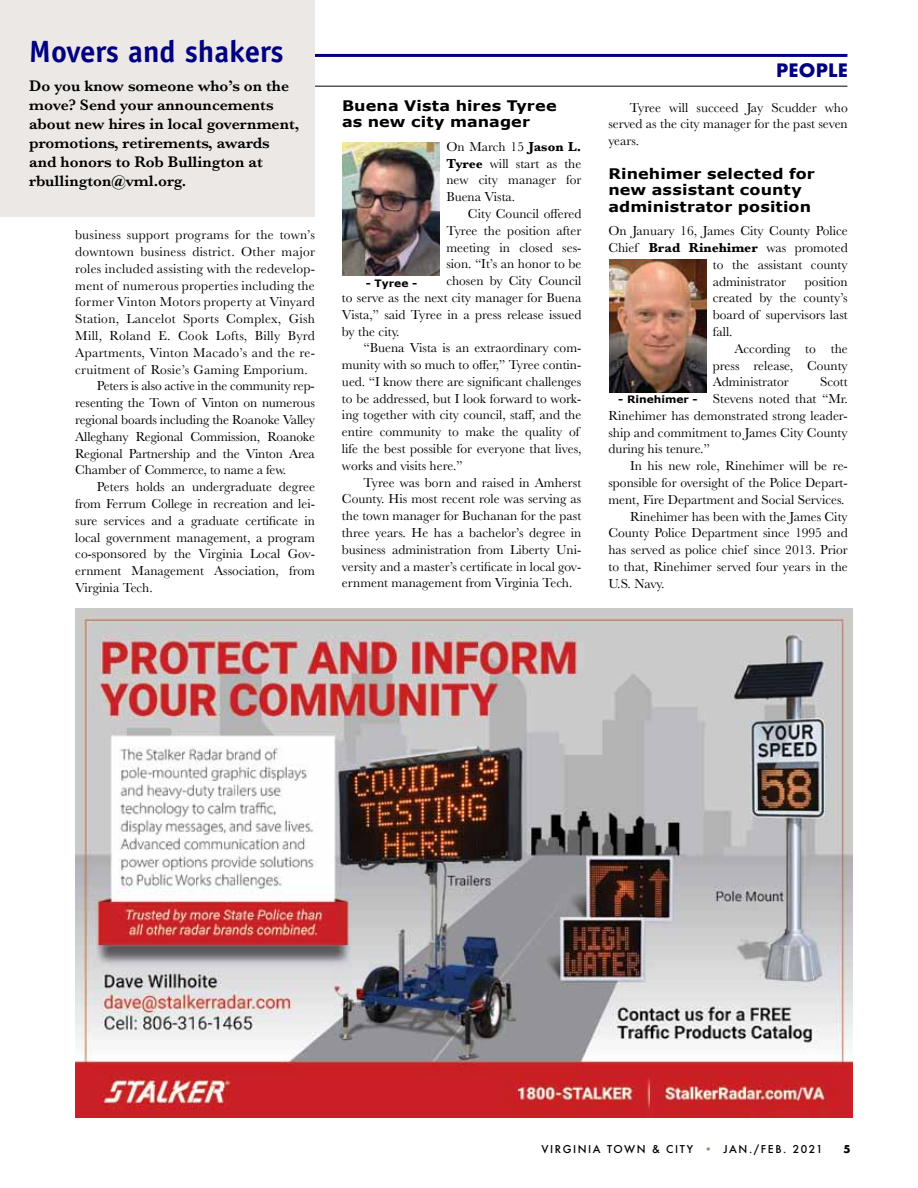
<style>
.page{position:relative;width:918px;height:1188px;background:#fff}
.page>*{position:absolute;margin:0;border:0;box-sizing:border-box;transform-origin:0 0}
.t1{font:700 30.9px "Officina Sans";color:#000080}
.t2{font:700 18px "Futura";letter-spacing:.01em;color:#000080}
.t3{font:600 15.75px/18.9px "Baskerville";color:#000}
.t4{font:700 14.55px/16.5px "Verdana";letter-spacing:.005em;color:#000;scale:1.1 1}
.t5{font:13.5px/16.8px "Baskerville";color:#000;text-align:justify}
.t6{font:13.5px "Baskerville";letter-spacing:.02em;color:#000}
.t7{font:500 10.5px "Futura";letter-spacing:.15em;color:#000}
.t8{font:700 10.5px "Futura";color:#000}
.t9{font:700 10.2px "Verdana";color:#000;scale:1.05 1}
.s1{font-weight:700}
.s2{color:#9a8b7d}
</style>
<div class="page">
<hr style="left:75px;top:86px;width:772px;height:1px;background:#000">
<hr style="left:75px;top:54px;width:772px;height:3px;background:#000080">
<div style="left:0;top:0;width:315px;height:216px;background:#ebe8e5"></div>
<img style="left:76px;top:609px;width:777px;height:509px">
<img style="left:343px;top:143px;width:97px;height:133px">
<img style="left:609px;top:259px;width:97px;height:133px">
<h1 class="t1" style="left:29px;top:33px;width:256px">Movers and shakers</h1>
<p class="t3" style="left:29px;top:76px;width:272px">Do you know someone who’s on the move? Send your announcements about new hires in local government, promotions, retirements, awards and honors to Rob Bullington at rbullington@vml.org.</p>
<p class="t6" style="left:75px;top:226px;width:241px">business support programs for the town’s</p>
<p class="t6" style="left:75px;top:243px;width:241px">downtown business district. Other major</p>
<p class="t6" style="left:75px;top:260px;width:241px">roles included assisting with the redevelop-</p>
<p class="t6" style="left:75px;top:277px;width:241px">ment of numerous properties including the</p>
<p class="t6" style="left:75px;top:293px;width:241px">former Vinton Motors property at Vinyard</p>
<p class="t6" style="left:75px;top:310px;width:241px">Station, Lancelot Sports Complex, Gish</p>
<p class="t6" style="left:75px;top:327px;width:241px">Mill, Roland E. Cook Lofts, Billy Byrd</p>
<p class="t6" style="left:75px;top:344px;width:241px">Apartments, Vinton Macado’s and the re-</p>
<p class="t6" style="left:75px;top:361px;width:234px">cruitment of Rosie’s Gaming Emporium.</p>
<p class="t5" style="left:97px;top:378px;width:220px">Peters is also active in the community rep-</p>
<p class="t5" style="left:75px;top:395px;width:241px">resenting the Town of Vinton on numerous</p>
<p class="t5" style="left:75px;top:411px;width:241px">regional boards including the Roanoke Valley</p>
<p class="t5" style="left:75px;top:428px;width:241px">Alleghany Regional Commission, Roanoke</p>
<p class="t5" style="left:75px;top:445px;width:241px">Regional Partnership and the Vinton Area</p>
<p class="t5" style="left:75px;top:462px;width:212px">Chamber of Commerce, to name a few.</p>
<p class="t5" style="left:97px;top:479px;width:220px">Peters holds an undergraduate degree</p>
<p class="t5" style="left:75px;top:495px;width:241px">from Ferrum College in recreation and lei-</p>
<p class="t5" style="left:75px;top:512px;width:241px">sure services and a graduate certificate in</p>
<p class="t5" style="left:75px;top:529px;width:241px">local government management, a program</p>
<p class="t5" style="left:75px;top:546px;width:241px">co-sponsored by the Virginia Local Gov-</p>
<p class="t5" style="left:75px;top:563px;width:241px">ernment Management Association, from</p>
<p class="t5" style="left:75px;top:579px;width:79px">Virginia Tech.</p>
<p class="t4" style="left:342px;top:97px;width:197px">Buena Vista hires Tyree as new city manager</p>
<p class="t5" style="left:446px;top:138px;width:137px">On March 15 <span class="s1">Jason L.<br>Tyree</span> will start as the new city manager for Buena Vista.</p>
<p class="t5" style="left:468px;top:205px;width:115px">City Council offered</p>
<p class="t5" style="left:446px;top:222px;width:137px">Tyree the position after</p>
<p class="t5" style="left:446px;top:239px;width:136px">meeting in closed ses-</p>
<p class="t5" style="left:446px;top:256px;width:137px">sion. “It’s an honor to be</p>
<p class="t5" style="left:446px;top:273px;width:137px">chosen by City Council</p>
<p class="t5" style="left:342px;top:289px;width:241px">to serve as the next city manager for Buena</p>
<p class="t5" style="left:342px;top:306px;width:241px">Vista,” said Tyree in a press release issued</p>
<p class="t5" style="left:342px;top:323px;width:59px">by the city.</p>
<p class="t5" style="left:364px;top:340px;width:219px">“Buena Vista is an extraordinary com-</p>
<p class="t5" style="left:342px;top:357px;width:241px">munity with so much to offer,” Tyree contin-</p>
<p class="t5" style="left:342px;top:373px;width:241px">ued. “I know there are significant challenges</p>
<p class="t5" style="left:342px;top:390px;width:241px">to be addressed, but I look forward to work-</p>
<p class="t5" style="left:342px;top:407px;width:241px">ing together with city council, staff, and the</p>
<p class="t5" style="left:342px;top:424px;width:239px">entire community to make the quality of</p>
<p class="t5" style="left:342px;top:441px;width:241px">life the best possible for everyone that lives,</p>
<p class="t5" style="left:342px;top:457px;width:122px">works and visits here.”</p>
<p class="t5" style="left:364px;top:474px;width:219px">Tyree was born and raised in Amherst</p>
<p class="t5" style="left:342px;top:491px;width:241px">County. His most recent role was serving as</p>
<p class="t5" style="left:342px;top:508px;width:241px">the town manager for Buchanan for the past</p>
<p class="t5" style="left:342px;top:524px;width:241px">three years. He has a bachelor’s degree in</p>
<p class="t5" style="left:342px;top:541px;width:241px">business administration from Liberty Uni-</p>
<p class="t5" style="left:342px;top:558px;width:241px">versity and a master’s certificate in local gov-</p>
<p class="t5" style="left:342px;top:575px;width:232px">ernment management from Virginia Tech.</p>
<p class="t9" style="left:366px;top:277px;width:50px">- Tyree -</p>
<h2 class="t2" style="left:776px;top:58px;width:74px">PEOPLE</h2>
<p class="t5" style="left:608px;top:99px;width:241px;text-indent:22px">Tyree will succeed Jay Scudder who served as the city manager for the past seven years.</p>
<p class="t4" style="left:608px;top:165px;width:189px">Rinehimer selected for new assistant county administrator position</p>
<p class="t5" style="left:608px;top:223px;width:241px">On January 16, James City County Police</p>
<p class="t5" style="left:608px;top:239px;width:241px">Chief <span class="s1">Brad Rinehimer</span> was promoted</p>
<p class="t5" style="left:713px;top:256px;width:136px">to the assistant county</p>
<p class="t5" style="left:713px;top:273px;width:75px">administrator</p>
<p class="t5" style="left:713px;top:273px;width:137px;text-indent:92px">position created by the county’s board of supervisors last fall.</p>
<p class="t5" style="left:713px;top:340px;width:137px;text-indent:22px">According to the press release, County Administrator</p>
<p class="t5" style="left:820px;top:374px;width:29px">Scott</p>
<p class="t5" style="left:713px;top:391px;width:136px">Stevens noted that “Mr.</p>
<p class="t5" style="left:608px;top:407px;width:241px">Rinehimer has demonstrated strong leader-</p>
<p class="t5" style="left:608px;top:424px;width:241px">ship and commitment to James City County</p>
<p class="t5" style="left:608px;top:441px;width:103px">during his tenure.”</p>
<p class="t5" style="left:630px;top:458px;width:219px">In his new role, Rinehimer will be re-</p>
<p class="t5" style="left:608px;top:475px;width:241px">sponsible for oversight of the Police Depart-</p>
<p class="t5" style="left:608px;top:491px;width:238px">ment, Fire Department and Social Services.</p>
<p class="t5" style="left:630px;top:508px;width:219px">Rinehimer has been with the James City</p>
<p class="t5" style="left:608px;top:525px;width:241px">County Police Department since 1995 and</p>
<p class="t5" style="left:608px;top:542px;width:241px">has served as police chief since 2013. Prior</p>
<p class="t5" style="left:608px;top:558px;width:241px">to that, Rinehimer served four years in the</p>
<p class="t5" style="left:608px;top:575px;width:58px">U.S. Navy.</p>
<p class="t9" style="left:618px;top:393px;width:77px">- Rinehimer -</p>
<p class="t7" style="left:542px;top:1142px;width:282px">VIRGINIA TOWN &amp; CITY <span class="s2">•</span> jan ./FEB . 2021</p>
<p class="t8" style="left:843px;top:1142px;width:9px">5</p>
</div>
